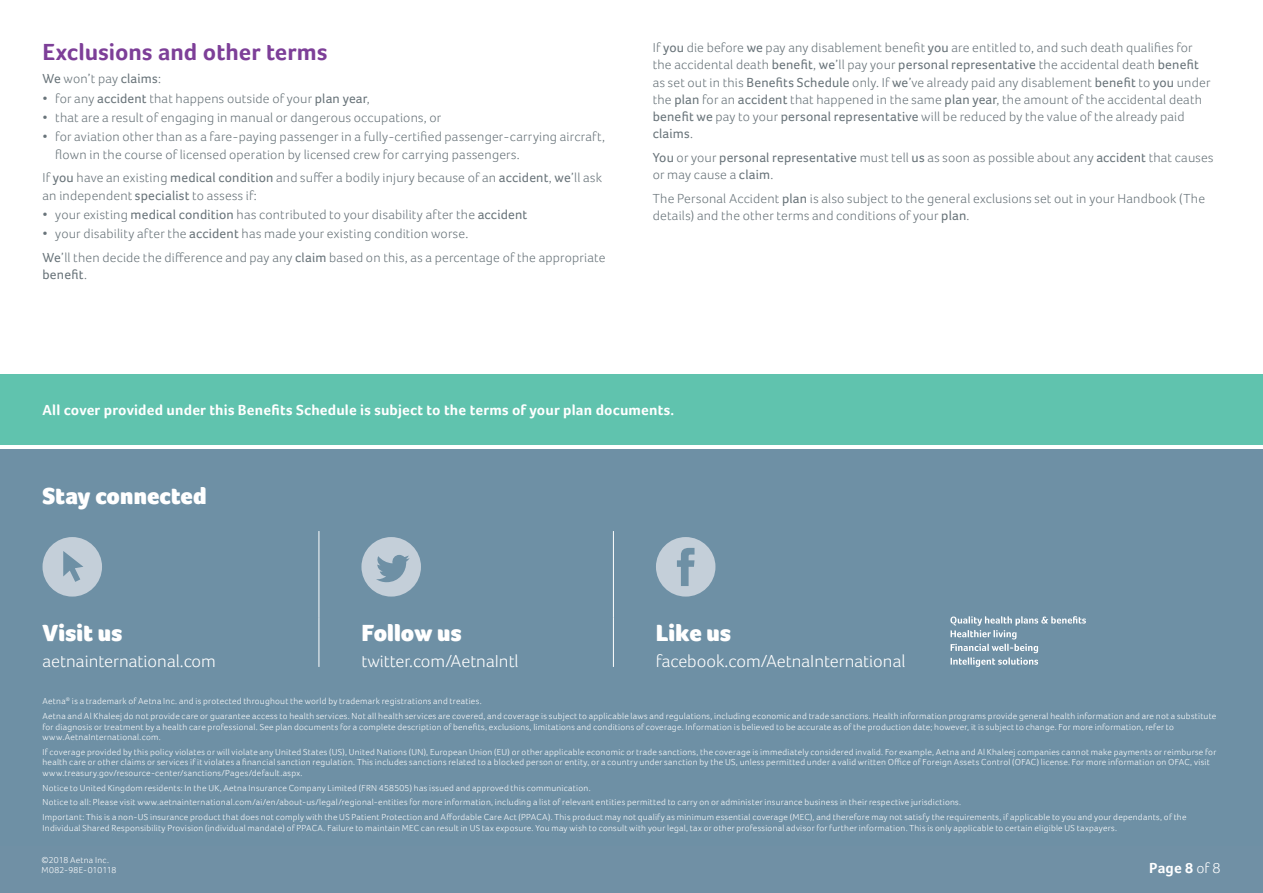
<style>
.page{position:relative;width:1263px;height:893px;background:#fff}
.page>*{position:absolute;margin:0;border:0;box-sizing:border-box;transform-origin:0 0}
.t1{font:900 24px "Foco";letter-spacing:.01em;color:#fff}
.t2{font:700 24px "Foco";letter-spacing:.005em;color:#7d3f98}
.t3{font:300 18px "Foco";color:#fff}
.t4{font:700 15px "Foco";letter-spacing:.01em;color:#fff}
.t5{font:300 13.5px/17.2px "Foco";letter-spacing:.015em;color:#69747a}
.t6{font:13.5px "Foco";letter-spacing:.015em;color:#69747a}
.t7{font:300 9px/10.5px "Foco";letter-spacing:.03em;color:#fff}
.s1{font-weight:400}
.s2{font-weight:300}
</style>
<div class="page">
<div style="left:0;top:846px;width:1263px;height:47px;background:#7090a5"></div>
<div style="left:0;top:449px;width:1263px;height:396px;background:#6e90a5"></div>
<hr style="left:319px;top:531px;width:1px;height:87px;background:#fff">
<hr style="left:613px;top:531px;width:1px;height:87px;background:#fff">
<hr style="left:319px;top:618px;width:1px;height:49px;background:#fff">
<hr style="left:613px;top:618px;width:1px;height:49px;background:#fff">
<svg style="left:43px;top:537px;width:59px;height:60px"></svg>
<svg style="left:361px;top:537px;width:60px;height:60px"></svg>
<svg style="left:656px;top:537px;width:59px;height:60px"></svg>
<svg style="left:950px;top:616px;width:136px;height:51px"></svg>
<div style="left:0;top:374px;width:1263px;height:70px;background:#60c3ae"></div>
<h1 class="t2" style="left:43px;top:37px;width:286px">Exclusions and other terms</h1>
<h3 class="t5" style="left:43px;top:70px;width:120px"><span class="s1">We</span> won’t pay <span class="s1">claims</span>:</h3>
<h3 class="t5" style="left:43px;top:89px;width:329px">• for any <span class="s1">accident</span> that happens outside of your <span class="s1">plan year</span>,</h3>
<h3 class="t5" style="left:43px;top:109px;width:400px">• that are a result of engaging in manual or dangerous occupations, or</h3>
<h3 class="t5" style="left:55px;top:128px;width:551px;text-indent:-13px">• for aviation other than as a fare-paying passenger in a fully-certified passenger-carrying aircraft, flown in the course of licensed operation by licensed crew for carrying passengers.</h3>
<h3 class="t5" style="left:43px;top:169px;width:561px">If <span class="s1">you</span> have an existing <span class="s1">medical condition</span> and suffer a bodily injury because of an <span class="s1">accident</span>, <span class="s1">we</span>’ll ask an independent <span class="s1">specialist</span> to assess if:</h3>
<h3 class="t5" style="left:43px;top:206px;width:486px">• your existing <span class="s1">medical condition</span> has contributed to your disability after the <span class="s1">accident</span></h3>
<h3 class="t5" style="left:43px;top:222px;width:564px;line-height:23.7px">• your disability after the <span class="s1">accident</span> has made your existing condition worse.<br><span class="s1">We</span>’ll then decide the difference and pay any <span class="s1">claim</span> based on this, as a percentage of the appropriate</h3>
<h3 class="t6" style="left:43px;top:267px;width:46px">benefit<span class="s2">.</span></h3>
<p class="t5" style="left:653px;top:39px;width:559px">If <span class="s1">you</span> die before <span class="s1">we</span> pay any disablement benefit <span class="s1">you</span> are entitled to, and such death qualifies for the accidental death <span class="s1">benefit</span>, <span class="s1">we</span>’ll pay your <span class="s1">personal representative</span> the accidental death <span class="s1">benefit </span>as set out in this <span class="s1">Benefits Schedule</span> only. If <span class="s1">we</span>’ve already paid any disablement <span class="s1">benefit</span> to <span class="s1">you</span> under the <span class="s1">plan</span> for an <span class="s1">accident</span> that happened in the same <span class="s1">plan year</span>, the amount of the accidental death <span class="s1">benefit we</span> pay to your <span class="s1">personal representative</span> will be reduced by the value of the already paid <span class="s1">claims</span>.</p>
<h3 class="t5" style="left:653px;top:149px;width:562px"><span class="s1">You</span> or your <span class="s1">personal representative</span> must tell <span class="s1">us</span> as soon as possible about any <span class="s1">accident</span> that causes or may cause a <span class="s1">claim</span>.</h3>
<h3 class="t5" style="left:653px;top:190px;width:554px">The Personal Accident <span class="s1">plan</span> is also subject to the general exclusions set out in your Handbook (The details) and the other terms and conditions of your <span class="s1">plan</span>.</h3>
<h3 class="t4" style="left:43px;top:401px;width:633px">All cover provided under this Benefits Schedule is subject to the terms of your plan documents.</h3>
<h1 class="t1" style="left:43px;top:482px;width:166px">Stay connected</h1>
<h1 class="t1" style="left:43px;top:619px;width:81px">Visit us</h1>
<h2 class="t3" style="left:43px;top:650px;width:175px">aetnainternational.com</h2>
<h1 class="t1" style="left:656px;top:619px;width:76px">Like us</h1>
<h2 class="t3" style="left:656px;top:650px;width:251px">facebook.com/AetnaInternational</h2>
<p class="t7" style="left:43px;top:694px;width:1175px;line-height:14.7px">Aetna<sup>®</sup> is a trademark of Aetna Inc. and is protected throughout the world by trademark registrations and treaties.<br>Aetna and Al Khaleej do not provide care or guarantee access to health services. Not all health services are covered, and coverage is subject to applicable laws and regulations, including economic and trade sanctions. Health information programs provide general health information and are not a substitute</p>
<p class="t7" style="left:43px;top:721px;width:1133px">for diagnosis or treatment by a health care professional. See plan documents for a complete description of benefits, exclusions, limitations and conditions of coverage. Information is believed to be accurate as of the production date; however, it is subject to change. For more information, refer to www.AetnaInternational.com.</p>
<p class="t7" style="left:43px;top:746px;width:1175px">If coverage provided by this policy violates or will violate any United States (US), United Nations (UN), European Union (EU) or other applicable economic or trade sanctions, the coverage is immediately considered invalid. For example, Aetna and Al Khaleej companies cannot make payments or reimburse for health care or other claims or services if it violates a financial sanction regulation. This includes sanctions related to a blocked person or entity, or a country under sanction by the US, unless permitted under a valid written Office of Foreign Assets Control (OFAC) license. For more information on OFAC, visit www.treasury.gov/resource-center/sanctions/Pages/default.aspx.</p>
<p class="t7" style="left:43px;top:780px;width:1145px;line-height:14.7px">Notice to United Kingdom residents: In the UK, Aetna Insurance Company Limited (FRN 458505) has issued and approved this communication.<br>Notice to all: Please visit www.aetnainternational.com/ai/en/about-us/legal/regional-entities for more information, including a list of relevant entities permitted to carry on or administer insurance business in their respective jurisdictions.<br>Important: This is a non-US insurance product that does not comply with the US Patient Protection and Affordable Care Act (PPACA). This product may not qualify as minimum essential coverage (MEC), and therefore may not satisfy the requirements, if applicable to you and your dependants, of the</p>
<p class="t7" style="left:43px;top:822px;width:1076px">Individual Shared Responsibility Provision (individual mandate) of PPACA. Failure to maintain MEC can result in US tax exposure. You may wish to consult with your legal, tax or other professional advisor for further information. This is only applicable to certain eligible US taxpayers.</p>
<h1 class="t1" style="left:361px;top:619px;width:102px">Follow us</h1>
<h2 class="t3" style="left:361px;top:650px;width:159px">twitter.com/AetnaIntl</h2>
<p class="t7" style="left:42px;top:854px;width:76px">©2018 Aetna Inc.<br>M082-98E-010118</p>
<h3 class="t4" style="left:1149px;top:859px;width:73px">Page 8 <span class="s2">of 8</span></h3>
</div>
